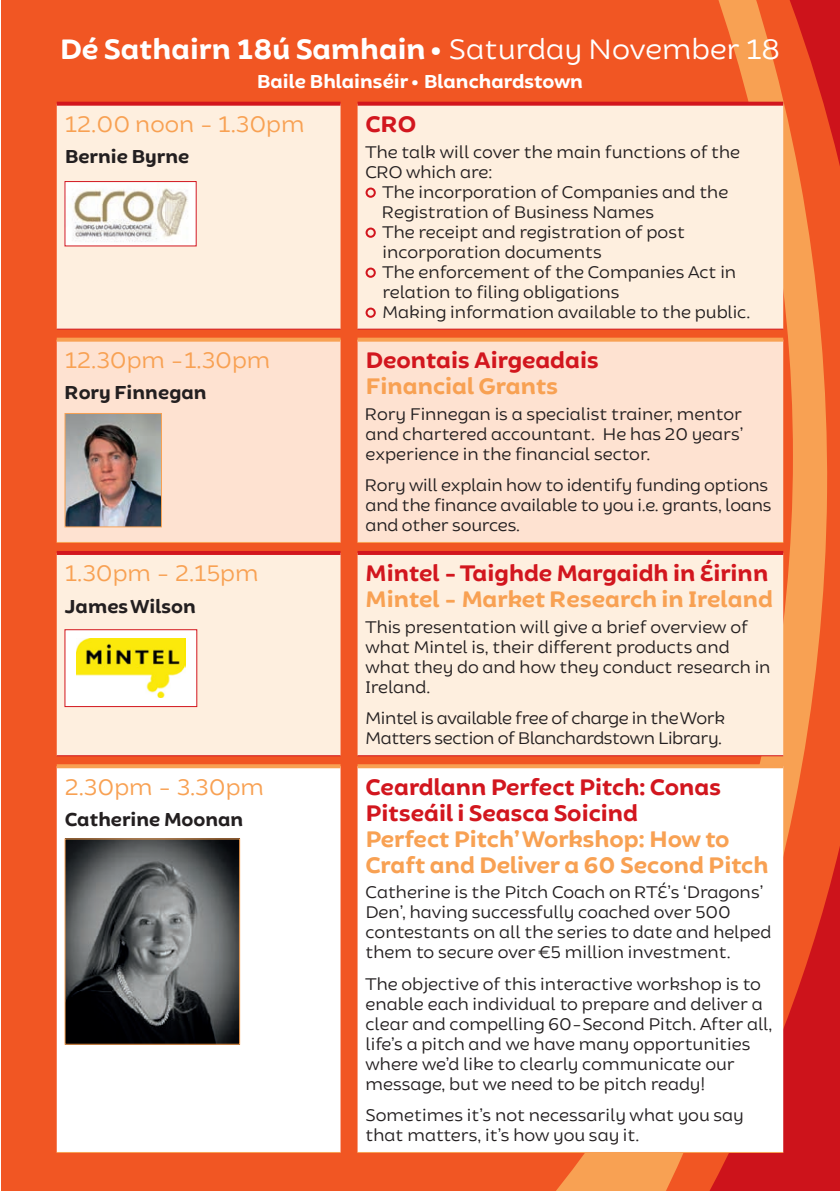
<style>
.page{position:relative;width:840px;height:1191px;background:#fff}
.page>*{position:absolute;margin:0;border:0;box-sizing:border-box;transform-origin:0 0}
.Date{font:700 30px "Brocha Alt";color:#fff}
.Event_Title_English{font:700 24px/26px "Brocha Alt";color:#f8a153}
.Event_Title_Irish{font:700 24px/26px "Brocha Alt";color:#d2161e}
.Time{font:24px "Brocha Alt";color:#f8a153}
.Presenter{font:700 20px "Brocha Alt";color:#231f20}
.Presenter-2{font:700 20px "Brocha Alt";color:#fff}
.Description{font:18px/20px "Brocha Alt";color:#231f20}
.Description-2{font:18px/20px "Brocha Alt";letter-spacing:-.02em;color:#231f20}
.s1{font-weight:400}
</style>
<div class="page">
<div style="left:1px;top:0;width:838px;height:1191px;background:#f15623"></div>
<svg style="left:461px;top:101px;width:248px;height:1090px"></svg>
<img style="left:709px;top:0;width:130px;height:1191px">
<div style="left:57px;top:104px;width:725px;height:225px;background:#feefdf"></div>
<svg style="left:57px;top:102px;width:283px;height:4px"></svg>
<svg style="left:357px;top:102px;width:425px;height:4px;background:#d5272d"></svg>
<hr style="left:57px;top:329px;width:283px;height:1px;background:#d2161e">
<hr style="left:357px;top:329px;width:425px;height:1px;background:#d2161e">
<img style="left:67px;top:183px;width:127px;height:61px">
<div style="left:65px;top:181px;width:131px;height:65px;border:1px solid #d2161e"></div>
<div style="left:365px;top:187px;width:10px;height:11px;border:2px solid #d2161e;border-radius:50%"></div>
<div style="left:365px;top:227px;width:10px;height:11px;border:2px solid #d2161e;border-radius:50%"></div>
<div style="left:365px;top:267px;width:10px;height:11px;border:2px solid #d2161e;border-radius:50%"></div>
<div style="left:365px;top:307px;width:10px;height:11px;border:2px solid #d2161e;border-radius:50%"></div>
<div style="left:57px;top:340px;width:725px;height:202px;background:#fee2d1"></div>
<svg style="left:57px;top:338px;width:283px;height:4px"></svg>
<hr style="left:57px;top:542px;width:283px;height:1px;background:#f8a153">
<svg style="left:357px;top:338px;width:425px;height:4px;background:#f8a65d"></svg>
<hr style="left:357px;top:542px;width:425px;height:1px;background:#f8a153">
<img style="left:67px;top:415px;width:93px;height:110px">
<div style="left:65px;top:413px;width:97px;height:114px;border:1px solid #f8a153"></div>
<div style="left:57px;top:553px;width:725px;height:202px;background:#feefdf"></div>
<hr style="left:57px;top:551px;width:283px;height:4px;background:#d2161e">
<hr style="left:357px;top:551px;width:425px;height:4px;background:#d2161e">
<hr style="left:57px;top:755px;width:283px;height:1px;background:#d2161e">
<hr style="left:357px;top:755px;width:425px;height:1px;background:#d2161e">
<div style="left:65px;top:629px;width:132px;height:77px;background:#fff"></div>
<img style="left:76px;top:638px;width:109px;height:59px">
<div style="left:65px;top:629px;width:132px;height:78px;border:1px solid #d2161e"></div>
<div style="left:57px;top:766px;width:725px;height:386px;background:#fff"></div>
<svg style="left:57px;top:764px;width:283px;height:4px"></svg>
<hr style="left:57px;top:1152px;width:283px;height:1px;background:#f8a153">
<svg style="left:357px;top:764px;width:425px;height:4px;background:#f79c4f"></svg>
<hr style="left:357px;top:1152px;width:425px;height:1px;background:#f8a153">
<img style="left:67px;top:840px;width:171px;height:202px">
<p class="Date" style="left:60px;top:31px;width:721px">Dé Sathairn 18ú Samhain • <span class="s1">Saturday November 18</span></p>
<p class="Presenter-2" style="left:257px;top:69px;width:327px">Baile Bhlainséir • Blanchardstown</p>
<p class="Time" style="left:65px;top:110px;width:241px">12.00 noon - 1.30pm</p>
<p class="Presenter" style="left:65px;top:145px;width:126px">Bernie Byrne</p>
<p class="Event_Title_Irish" style="left:365px;top:112px;width:52px">CRO</p>
<p class="Description" style="left:365px;top:142px;width:376px">The talk will cover the main functions of the<br>CRO which are:</p>
<p class="Description" style="left:382px;top:182px;width:347px">The incorporation of Companies and the<br>Registration of Business Names</p>
<p class="Description" style="left:382px;top:222px;width:304px">The receipt and registration of post incorporation documents</p>
<p class="Description" style="left:382px;top:262px;width:355px">The enforcement of the Companies Act in relation to filing obligations</p>
<p class="Description" style="left:382px;top:302px;width:369px">Making information available to the public.</p>
<p class="Time" style="left:65px;top:346px;width:207px">12.30pm -1.30pm</p>
<p class="Presenter" style="left:65px;top:380px;width:143px">Rory Finnegan</p>
<p class="Event_Title_Irish" style="left:365px;top:348px;width:234px">Deontais Airgeadais</p>
<p class="Event_Title_English" style="left:365px;top:374px;width:194px">Financial Grants</p>
<p class="Description" style="left:365px;top:404px;width:379px;text-align:justify">Rory Finnegan is a specialist trainer, mentor and chartered accountant. He has 20 years’ experience in the financial sector.</p>
<p class="Description" style="left:365px;top:475px;width:407px">Rory will explain how to identify funding options and the finance available to you i.e. grants, loans and other sources.</p>
<p class="Time" style="left:65px;top:559px;width:195px">1.30pm - 2.15pm</p>
<p class="Presenter" style="left:65px;top:594px;width:132px">James Wilson</p>
<p class="Event_Title_Irish" style="left:365px;top:561px;width:404px">Mintel - Taighde Margaidh in Éirinn</p>
<p class="Event_Title_English" style="left:365px;top:587px;width:408px">Mintel - Market Research in Ireland</p>
<p class="Description" style="left:365px;top:617px;width:406px">This presentation will give a brief overview of what Mintel is, their different products and what they do and how they conduct research in Ireland.</p>
<p class="Description-2" style="left:365px;top:708px;width:361px">Mintel is available free of charge in the Work<br>Matters section of Blanchardstown Library.</p>
<p class="Time" style="left:65px;top:772px;width:201px">2.30pm - 3.30pm</p>
<p class="Presenter" style="left:65px;top:807px;width:180px">Catherine Moonan</p>
<p class="Event_Title_Irish" style="left:365px;top:774px;width:357px">Ceardlann Perfect Pitch: Conas<br>Pitseáil i Seasca Soicind</p>
<p class="Event_Title_English" style="left:365px;top:826px;width:404px">Perfect Pitch’ Workshop: How to<br>Craft and Deliver a 60 Second Pitch</p>
<p class="Description" style="left:365px;top:882px;width:407px">Catherine is the Pitch Coach on RTÉ’s ‘Dragons’ Den’, having successfully coached over 500 contestants on all the series to date and helped them to secure over €5 million investment.</p>
<p class="Description" style="left:365px;top:973px;width:408px">The objective of this interactive workshop is to enable each individual to prepare and deliver a clear and compelling 60-Second Pitch. After all, life’s a pitch and we have many opportunities where we’d like to clearly communicate our message, but we need to be pitch ready!</p>
<p class="Description" style="left:365px;top:1105px;width:379px">Sometimes it’s not necessarily what you say that matters, it’s how you say it.</p>
</div>
